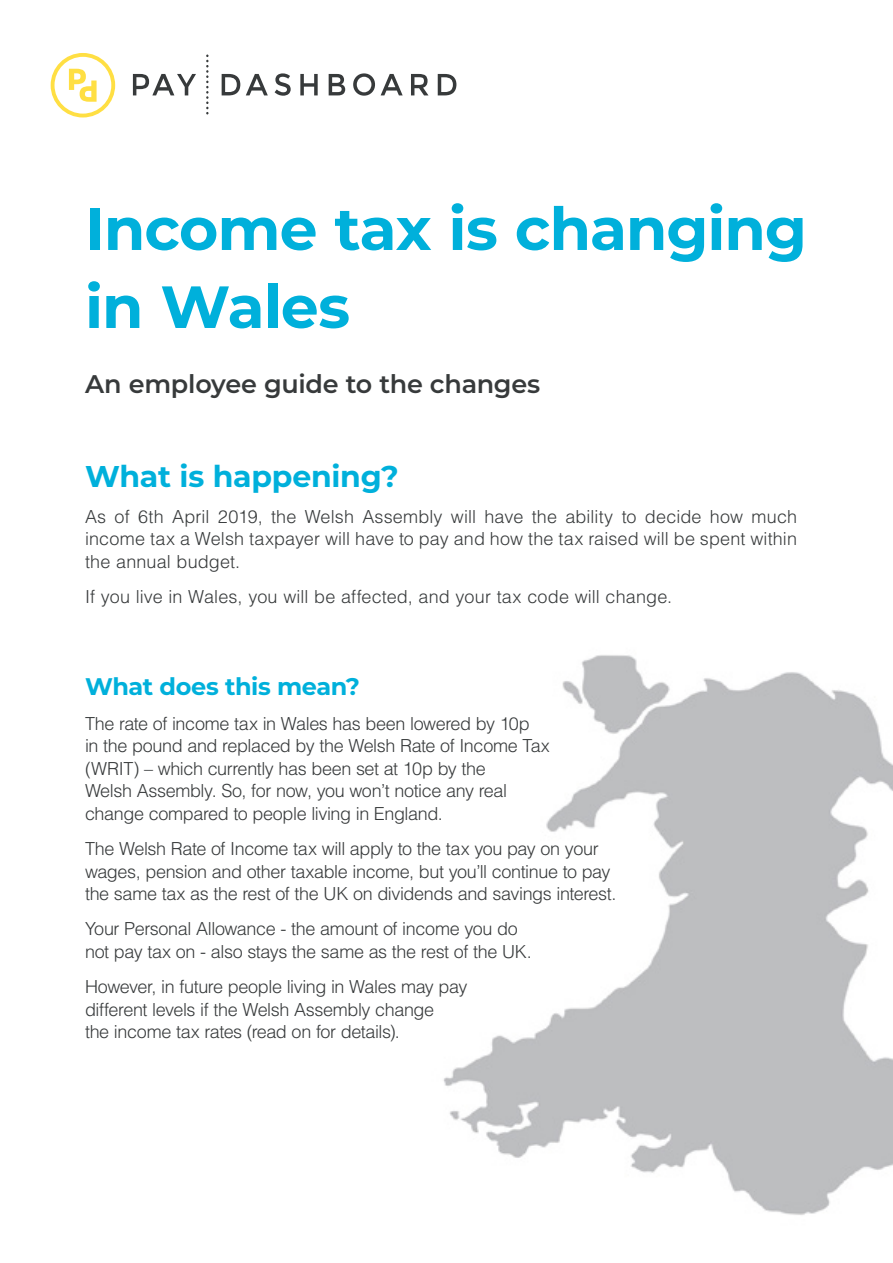
<style>
.page{position:relative;width:893px;height:1263px;background:#fff}
.page>*{position:absolute;margin:0;border:0;box-sizing:border-box;transform-origin:0 0}
.t1{font:700 59.4px/78px "Montserrat";letter-spacing:-.015em;color:#00b0db}
.t2{font:700 30px "Montserrat";letter-spacing:-.01em;color:#00b0db}
.t3{font:600 25.5px "Montserrat";letter-spacing:-.01em;color:#373a3b}
.t4{font:700 24px "Montserrat";letter-spacing:-.02em;color:#00b0db}
.t5{font:300 18px/22.5px "Helvetica LT Std";letter-spacing:-.02em;color:#373a3b}
.t6{font:300 18px "Helvetica LT Std";letter-spacing:.005em;color:#373a3b}
</style>
<div class="page">
<svg style="left:51px;top:53px;width:64px;height:64px"></svg>
<svg style="left:206px;top:55px;width:2px;height:59px"></svg>
<svg style="left:133px;top:74px;width:63px;height:21px"></svg>
<svg style="left:222px;top:74px;width:18px;height:21px"></svg>
<svg style="left:246px;top:74px;width:22px;height:21px"></svg>
<svg style="left:275px;top:73px;width:16px;height:23px"></svg>
<svg style="left:300px;top:74px;width:18px;height:21px"></svg>
<svg style="left:329px;top:74px;width:16px;height:21px"></svg>
<svg style="left:353px;top:73px;width:22px;height:23px"></svg>
<svg style="left:381px;top:74px;width:22px;height:21px"></svg>
<svg style="left:411px;top:74px;width:17px;height:21px"></svg>
<svg style="left:438px;top:74px;width:18px;height:21px"></svg>
<img style="left:443px;top:655px;width:450px;height:560px">
<h1 class="t1" style="left:85px;top:187px;width:723px">Income tax is changing in Wales</h1>
<h3 class="t3" style="left:85px;top:365px;width:457px">An employee guide to the changes</h3>
<h2 class="t2" style="left:85px;top:455px;width:315px">What is happening?</h2>
<p class="t5" style="left:85px;top:505px;width:714px;text-align:justify">As of 6th April 2019, the Welsh Assembly will have the ability to decide how much income tax a Welsh taxpayer will have to pay and how the tax raised will be spent within the annual budget.</p>
<p class="t6" style="left:85px;top:585px;width:589px">If you live in Wales, you will be affected, and your tax code will change.</p>
<h3 class="t4" style="left:85px;top:669px;width:276px">What does this mean?</h3>
<p class="t5" style="left:85px;top:712px;width:466px">The rate of income tax in Wales has been lowered by 10p<br>in the pound and replaced by the Welsh Rate of Income Tax (WRIT) – which currently has been set at 10p by the<br>Welsh Assembly. So, for now, you won’t notice any real change compared to people living in England.</p>
<p class="t5" style="left:85px;top:837px;width:533px">The Welsh Rate of Income tax will apply to the tax you pay on your wages, pension and other taxable income, but you’ll continue to pay the same tax as the rest of the UK on dividends and savings interest.</p>
<p class="t5" style="left:85px;top:917px;width:448px">Your Personal Allowance - the amount of income you do not pay tax on - also stays the same as the rest of the UK.</p>
<p class="t5" style="left:85px;top:975px;width:384px">However, in future people living in Wales may pay different levels if the Welsh Assembly change<br>the income tax rates (read on for details).</p>
</div>
